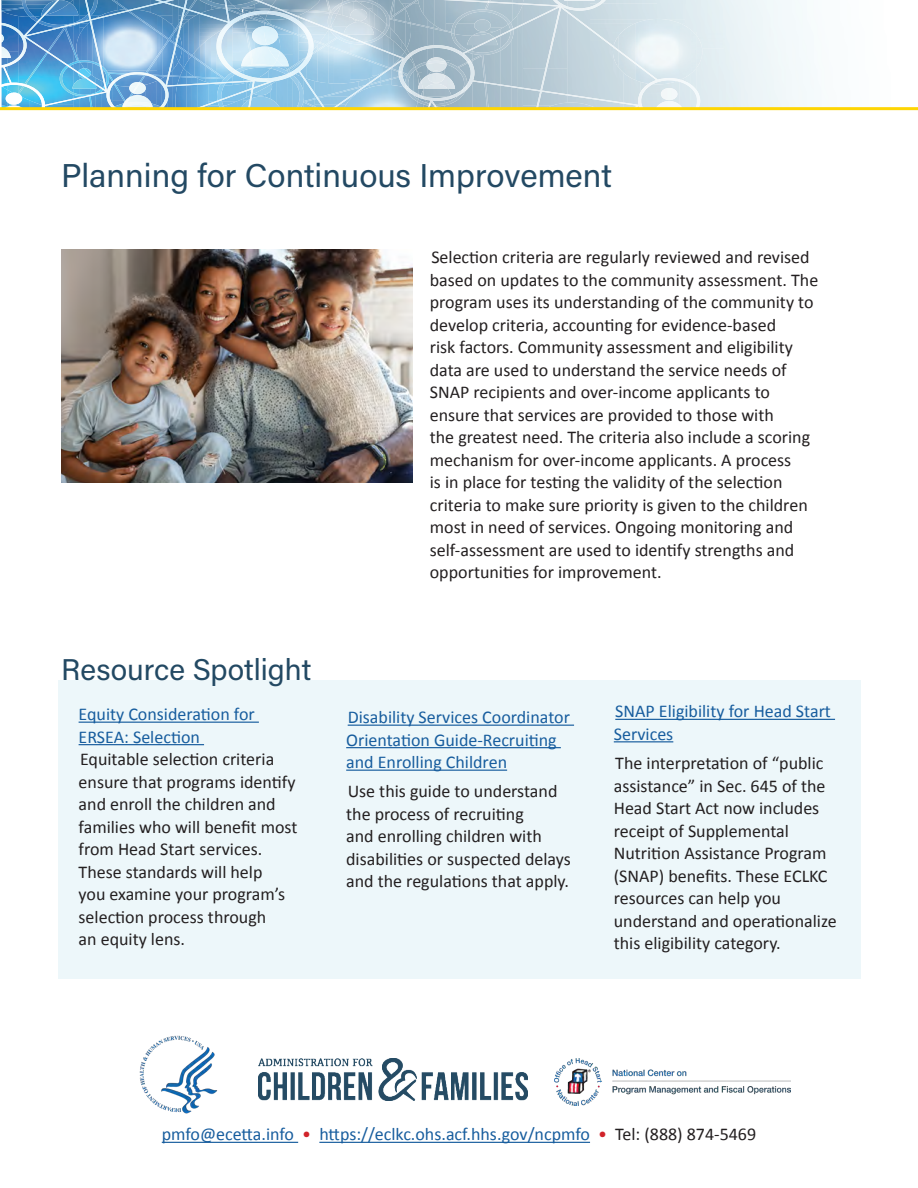
<style>
.page{position:relative;width:918px;height:1188px;background:#fff}
.page>*{position:absolute;margin:0;border:0;box-sizing:border-box;transform-origin:0 0}
.t1{font:33px "Acumin Variable Concept";color:#234963}
.t2{font:30px "Acumin Variable Concept";color:#234963}
.t3{font:18px/22.5px "Calibri";color:#231f20}
.t4{font:18px/22.5px "Calibri";color:#175d9e}
.s1{color:#d1232a}
</style>
<div class="page">
<div style="left:549px;top:0;width:41px;height:103px;background:#bed0da"></div>
<img style="left:680px;top:20px;width:5px;height:3px">
<img style="left:614px;top:32px;width:4px;height:4px">
<img style="left:618px;top:80px;width:6px;height:22px">
<img style="left:549px;top:7px;width:11px;height:8px">
<img style="left:556px;top:14px;width:4px;height:14px">
<img style="left:551px;top:21px;width:6px;height:31px">
<img style="left:549px;top:44px;width:2px;height:32px">
<svg style="left:562px;top:93px;width:11px;height:3px"></svg>
<img style="left:549px;top:91px;width:13px;height:4px">
<img style="left:573px;top:95px;width:17px;height:4px">
<img style="left:601px;top:99px;width:16px;height:4px">
<svg style="left:617px;top:102px;width:21px;height:5px"></svg>
<img style="left:549px;top:3px;width:4px;height:4px">
<img style="left:560px;top:6px;width:54px;height:41px">
<img style="left:553px;top:0;width:53px;height:11px">
<img style="left:564px;top:0;width:31px;height:1px">
<img style="left:638px;top:80px;width:62px;height:27px">
<img style="left:661px;top:88px;width:16px;height:12px">
<img style="left:656px;top:101px;width:27px;height:6px">
<img style="left:549px;top:103px;width:40px;height:4px">
<svg style="left:589px;top:98px;width:12px;height:9px"></svg>
<img style="left:624px;top:23px;width:11px;height:23px">
<img style="left:618px;top:30px;width:6px;height:16px">
<img style="left:613px;top:36px;width:6px;height:10px">
<img style="left:613px;top:46px;width:45px;height:34px">
<img style="left:649px;top:78px;width:32px;height:6px">
<svg style="left:2px;top:0;width:547px;height:107px;background:#97bed9"></svg>
<hr style="left:0;top:107px;width:918px;height:3px;background:#fed503">
<img style="left:258px;top:1059px;width:270px;height:41px">
<img style="left:139px;top:1035px;width:79px;height:79px">
<img style="left:554px;top:1059px;width:237px;height:47px">
<hr style="left:162px;top:1142px;width:136px;height:1px;background:#175d9e">
<hr style="left:319px;top:1142px;width:271px;height:1px;background:#175d9e">
<img style="left:61px;top:250px;width:351px;height:233px">
<div style="left:58px;top:680px;width:803px;height:299px;background:#edf7fa"></div>
<hr style="left:79px;top:722px;width:180px;height:1px;background:#175d9e">
<hr style="left:79px;top:744px;width:125px;height:1px;background:#175d9e">
<hr style="left:348px;top:725px;width:226px;height:1px;background:#175d9e">
<hr style="left:346px;top:747px;width:215px;height:1px;background:#175d9e">
<hr style="left:346px;top:770px;width:161px;height:1px;background:#175d9e">
<hr style="left:615px;top:719px;width:220px;height:1px;background:#175d9e">
<hr style="left:614px;top:741px;width:59px;height:1px;background:#175d9e">
<h2 class="t1" style="left:61px;top:153px;width:552px">Planning for Continuous Improvement</h2>
<h2 class="t2" style="left:61px;top:648px;width:252px">Resource Spotlight</h2>
<p class="t4" style="left:79px;top:702px;width:178px">Equity Consideration for<br>ERSEA: Selection</p>
<p class="t3" style="left:79px;top:747px;width:220px">Equitable selection criteria ensure that programs identify and enroll the children and families who will benefit most from Head Start services.<br>These standards will help<br>you examine your program’s selection process through<br>an equity lens.</p>
<p class="t3" style="left:430px;top:245px;width:390px">Selection criteria are regularly reviewed and revised based on updates to the community assessment. The program uses its understanding of the community to develop criteria, accounting for evidence-based<br>risk factors. Community assessment and eligibility data are used to understand the service needs of SNAP recipients and over-income applicants to ensure that services are provided to those with<br>the greatest need. The criteria also include a scoring mechanism for over-income applicants. A process<br>is in place for testing the validity of the selection criteria to make sure priority is given to the children most in need of services. Ongoing monitoring and self-assessment are used to identify strengths and opportunities for improvement.</p>
<p class="t4" style="left:346px;top:705px;width:225px">Disability Services Coordinator<br>Orientation Guide-Recruiting and Enrolling Children</p>
<p class="t3" style="left:346px;top:779px;width:226px">Use this guide to understand the process of recruiting<br>and enrolling children with disabilities or suspected delays and the regulations that apply.</p>
<p class="t4" style="left:614px;top:699px;width:219px">SNAP Eligibility for Head Start<br>Services</p>
<p class="t3" style="left:614px;top:751px;width:224px">The interpretation of “public assistance” in Sec. 645 of the<br>Head Start Act now includes receipt of Supplemental<br>Nutrition Assistance Program (SNAP) benefits. These ECLKC resources can help you understand and operationalize this eligibility category.</p>
<p class="t4" style="left:162px;top:1122px;width:151px">pmfo@ecetta.info <span class="s1">•</span></p>
<p class="t4" style="left:319px;top:1122px;width:289px">https://eclkc.ohs.acf.hhs.gov/ncpmfo <span class="s1">•</span></p>
<p class="t3" style="left:615px;top:1122px;width:142px">Tel: (888) 874-5469</p>
</div>
